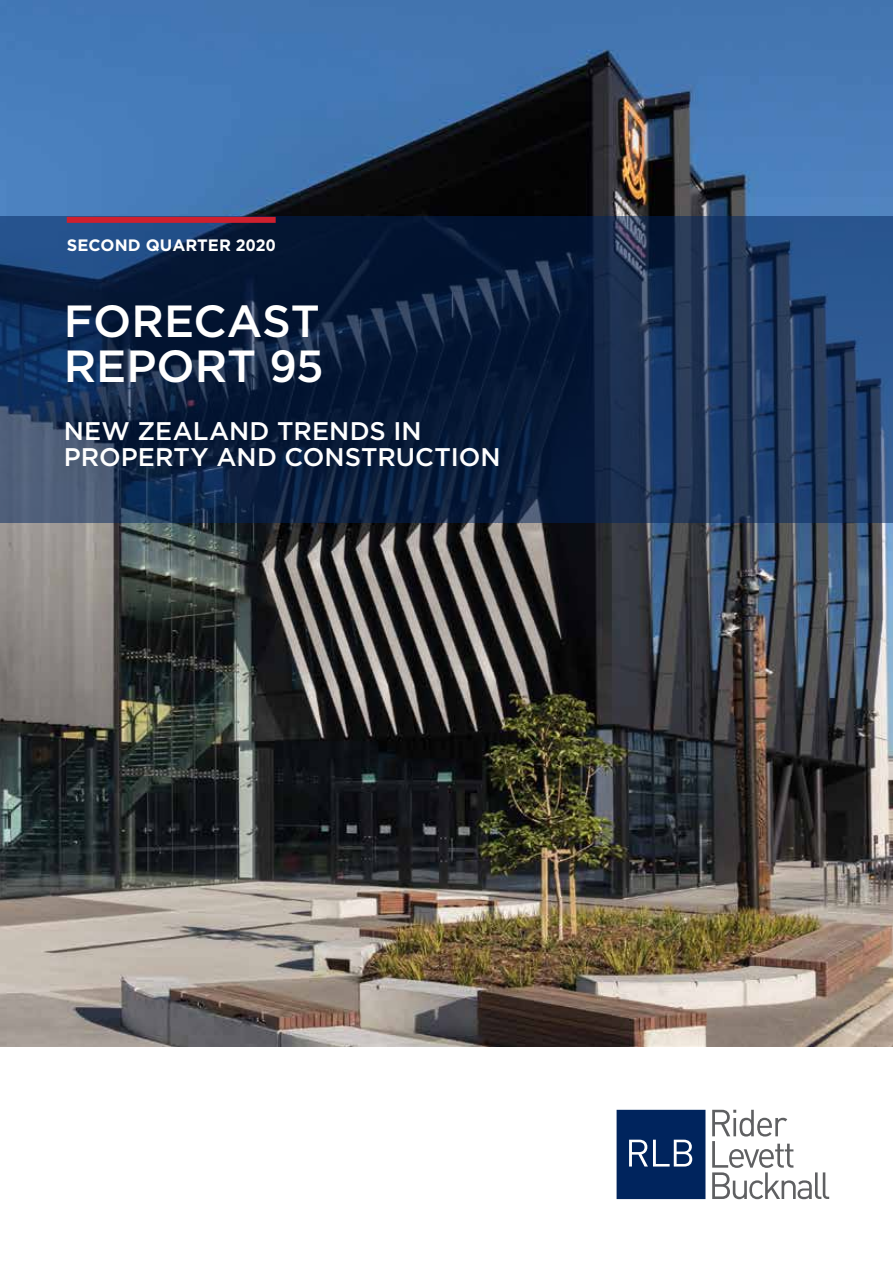
<style>
.page{position:relative;width:893px;height:1263px;background:#fff}
.page>*{position:absolute;margin:0;border:0;box-sizing:border-box;transform-origin:0 0}
.t1{font:500 45px/45px "Gotham";color:#fff}
.t2{font:500 25.5px/25.5px "Gotham";letter-spacing:.005em;color:#fff}
.t3{font:700 16.5px "Gotham";color:#fff}
</style>
<div class="page">
<img style="left:0;top:0;width:893px;height:1046px">
<svg style="left:0;top:217px;width:893px;height:306px;background:#152c4e"></svg>
<svg style="left:712px;top:1110px;width:117px;height:89px"></svg>
<svg style="left:617px;top:1110px;width:88px;height:89px;background:#123368"></svg>
<div style="left:67px;top:217px;width:209px;height:6px;background:#cf202e"></div>
<p class="t3" style="left:67px;top:235px;width:210px">SECOND QUARTER 2020</p>
<h1 class="t1" style="left:64px;top:298px;width:261px">FORECAST<br>REPORT 95</h1>
<p class="t2" style="left:64px;top:418px;width:438px">NEW ZEALAND TRENDS IN<br>PROPERTY AND CONSTRUCTION</p>
</div>
